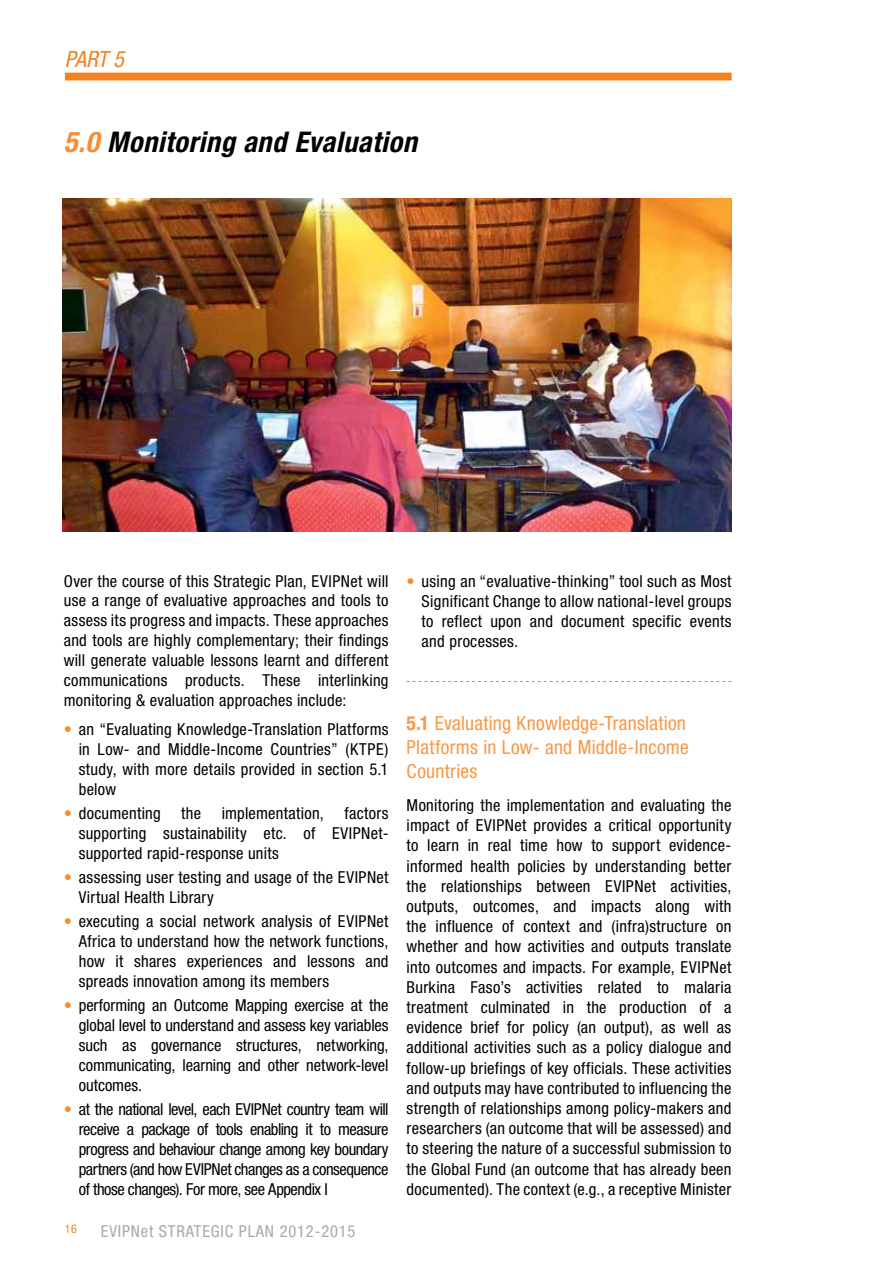
<style>
.page{position:relative;width:893px;height:1263px;background:#fff}
.page>*{position:absolute;margin:0;border:0;box-sizing:border-box;transform-origin:0 0}
.t1{font:italic 700 condensed 28.5px "Helvetica Neue LT Std";letter-spacing:.02em;color:#000}
.t2{font:italic condensed 22.5px "Helvetica Neue LT Std";color:#f58220}
.t3{font:condensed 19.5px/23.9px "Helvetica Neue LT Std";letter-spacing:.01em;color:#f89848}
.t4{font:condensed 16.5px/20px "Helvetica Neue LT Std";letter-spacing:.015em;color:#000;text-align:justify}
.t5{font:condensed 16.5px "Helvetica Neue LT Std";letter-spacing:.05em;color:#a7a9ac}
.t6{font:condensed 12px "Helvetica Neue LT Std";color:#f58220}
.s1{color:#f78d33}
.s2{font-weight:700}
</style>
<div class="page">
<div style="left:65px;top:73px;width:666px;height:7px;background:#f58220"></div>
<svg style="left:407px;top:681px;width:324px;height:1px"></svg>
<img style="left:63px;top:199px;width:668px;height:332px">
<h2 class="t2" style="left:65px;top:46px;width:61px">Part 5</h2>
<h1 class="t1" style="left:64px;top:125px;width:355px"><span class="s1">5.0</span> Monitoring and Evaluation</h1>
<p class="t4" style="left:64px;top:571px;width:326px">Over the course of this Strategic Plan, EVIPNet will use a range of evaluative approaches and tools to assess its progress and impacts. These approaches and tools are highly complementary; their findings will generate valuable lessons learnt and different communications products. These interlinking monitoring &amp; evaluation approaches include:</p>
<p class="t4" style="left:79px;top:719px;width:311px;text-indent:-15px"><span class="s1">•</span> an “Evaluating Knowledge-Translation Platforms in Low- and Middle-Income Countries” (KTPE) study, with more details provided in section 5.1 below</p>
<p class="t4" style="left:79px;top:803px;width:311px;text-indent:-15px"><span class="s1">•</span> documenting the implementation, factors supporting sustainability etc. of EVIPNet&shy;supported rapid-response units</p>
<p class="t4" style="left:79px;top:867px;width:311px;text-indent:-15px"><span class="s1">•</span> assessing user testing and usage of the EVIPNet<br>Virtual Health Library</p>
<p class="t4" style="left:79px;top:911px;width:311px;text-indent:-15px"><span class="s1">•</span> executing a social network analysis of EVIPNet Africa to understand how the network functions, how it shares experiences and lessons and spreads innovation among its members</p>
<p class="t4" style="left:79px;top:995px;width:311px;text-indent:-15px"><span class="s1">•</span> performing an Outcome Mapping exercise at the global level to understand and assess key variables such as governance structures, networking, communicating, learning and other network-level outcomes.</p>
<p class="t4" style="left:79px;top:1099px;width:311px;text-indent:-15px"><span class="s1">•</span> at the national level, each EVIPNet country team will receive a package of tools enabling it to measure progress and behaviour change among key boundary partners (and how EVIPNet changes as a consequence of those changes). For more, see Appendix I</p>
<p class="t6" style="left:65px;top:1222px;width:14px">16</p>
<p class="t5" style="left:101px;top:1221px;width:256px">EVIPNet STRATEGIC PLAN 2012-2015</p>
<p class="t4" style="left:422px;top:570px;width:311px;text-indent:-15px"><span class="s1">•</span> using an “evaluative-thinking” tool such as Most Significant Change to allow national-level groups to reflect upon and document specific events and processes.</p>
<p class="t3" style="left:407px;top:711px;width:284px"><span class="s2">5.1</span> Evaluating Knowledge-Translation<br>Platforms in Low- and Middle-Income<br>Countries</p>
<p class="t4" style="left:407px;top:795px;width:326px">Monitoring the implementation and evaluating the impact of EVIPNet provides a critical opportunity to learn in real time how to support evidence&shy;informed health policies by understanding better the relationships between EVIPNet activities, outputs, outcomes, and impacts along with the influence of context and (infra)structure on whether and how activities and outputs translate into outcomes and impacts. For example, EVIPNet Burkina Faso’s activities related to malaria treatment culminated in the production of a evidence brief for policy (an output), as well as additional activities such as a policy dialogue and follow-up briefings of key officials. These activities and outputs may have contributed to influencing the strength of relationships among policy-makers and researchers (an outcome that will be assessed) and to steering the nature of a successful submission to the Global Fund (an outcome that has already been documented). The context (e.g., a receptive Minister</p>
</div>
